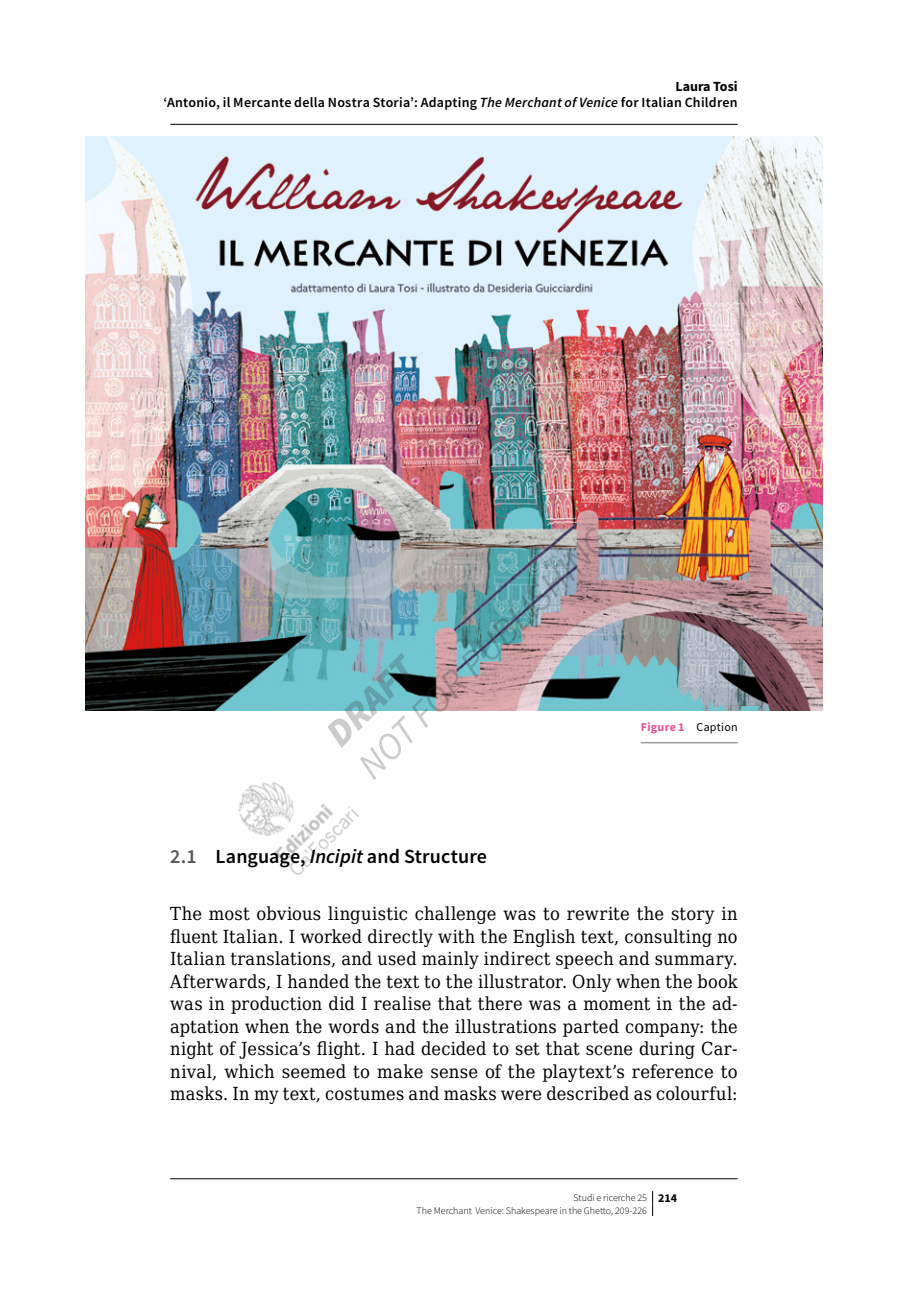
<style>
.page{position:relative;width:908px;height:1304px;background:#fff}
.page>*{position:absolute;margin:0;border:0;box-sizing:border-box;transform-origin:0 0}
.t1{font:600 20px "Source Sans Pro";letter-spacing:.005em;color:#000}
.t2{font:18px/22.4px "DejaVu Serif Condensed";letter-spacing:.015em;color:#000;text-align:justify}
.t3{font:600 14px/16.6px "Source Sans Pro";letter-spacing:.015em;color:#000;text-align:right}
.t4{font:700 12px "Source Sans Pro";letter-spacing:.02em;color:#ea5297}
.t5{font:300 10px/12.4px "Source Sans Pro";color:#000}
.s1{font-weight:700}
.s2{font-style:italic}
.s3{font-weight:400;color:#000}
.s4{color:#575756}
.s5{font-weight:700;font-size:12px}
</style>
<div class="page">
<svg style="left:652px;top:1191px;width:1px;height:25px"></svg>
<img style="left:85px;top:136px;width:737px;height:575px">
<hr style="left:640px;top:742px;width:97px;height:1px;background:#706f6f">
<hr style="left:170px;top:124px;width:567px;height:1px;background:#000">
<hr style="left:170px;top:1178px;width:567px;height:1px;background:#000">
<img style="left:227px;top:425px;width:453px;height:450px">
<p class="t3" style="left:163px;top:78px;width:575px"><span class="s1">Laura Tosi<br></span>‘Antonio, il Mercante della Nostra Storia’: Adapting <span class="s2">The Merchant of Venice</span> for Italian Children</p>
<p class="t4" style="left:640px;top:719px;width:98px">Figure 1 <span class="s3">Caption</span></p>
<p class="t1" style="left:170px;top:843px;width:318px"><span class="s4">2.1</span> Language, <span class="s2">Incipit</span> and Structure</p>
<p class="t2" style="left:170px;top:902px;width:568px">The most obvious linguistic challenge was to rewrite the story in fluent Italian. I worked directly with the English text, consulting no Italian translations, and used mainly indirect speech and summary.<br>Afterwards, I handed the text to the illustrator. Only when the book was in production did I realise that there was a moment in the ad&shy;aptation when the words and the illustrations parted company: the night of Jessica’s flight. I had decided to set that scene during Car&shy;nival, which seemed to make sense of the playtext’s reference to masks. In my text, costumes and masks were described as colourful:</p>
<p class="t5" style="left:416px;top:1191px;width:262px;text-indent:157px">Studi e ricerche 25 <span class="s5">214<br></span>The Merchant Venice: Shakespeare in the Ghetto, 209-226</p>
</div>
